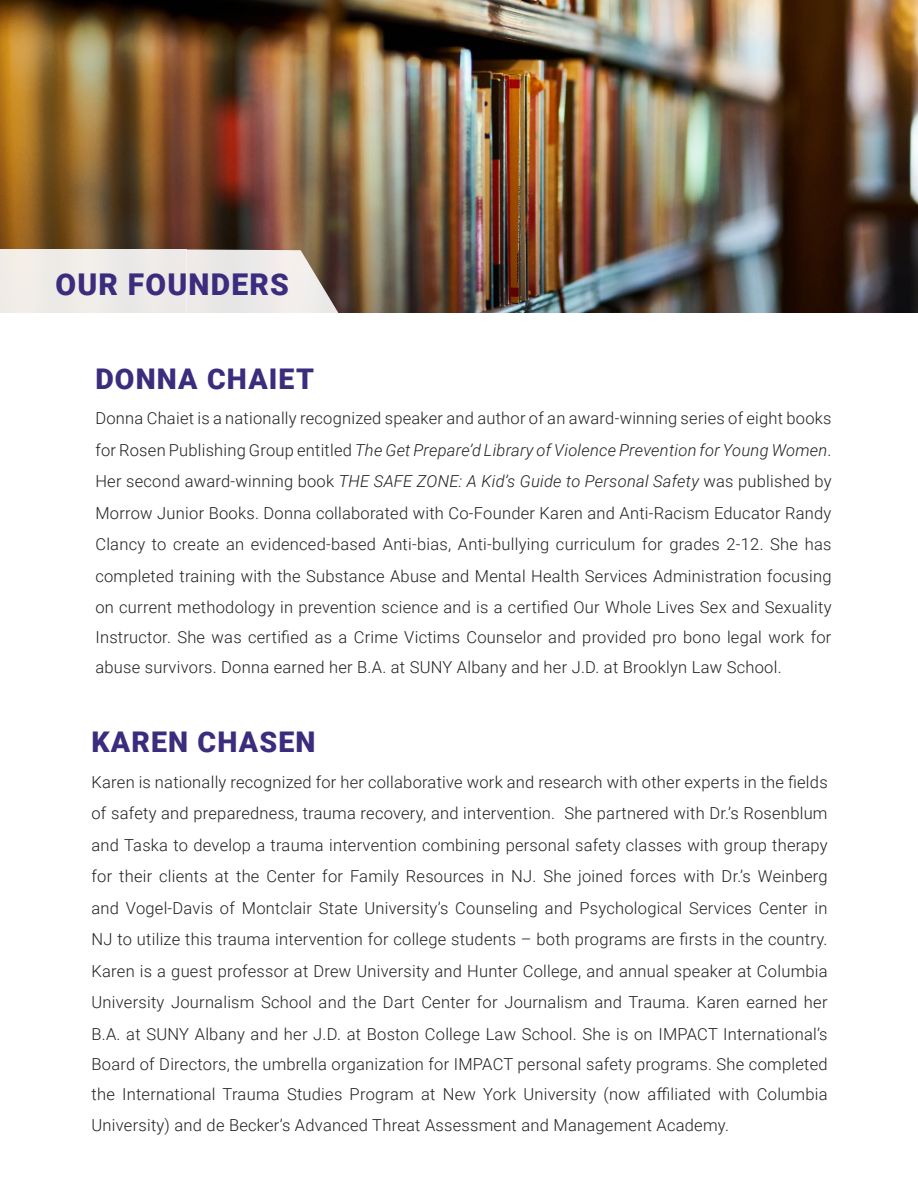
<style>
.page{position:relative;width:918px;height:1188px;background:#fff}
.page>*{position:absolute;margin:0;border:0;box-sizing:border-box;transform-origin:0 0}
.t1{font:900 30px "Roboto";letter-spacing:.04em;color:#3c2c7e}
.t2{font:900 28.5px "Roboto";letter-spacing:.04em;color:#3c2c7e}
.t3{font:300 16.5px/31.5px "Roboto";letter-spacing:.015em;color:#231f20;text-align:justify}
.s1{font-style:italic}
</style>
<div class="page">
<img style="left:0;top:0;width:918px;height:313px">
<div style="left:0;top:249px;width:187px;height:69px;background:#eeebe8"></div>
<svg style="left:187px;top:249px;width:152px;height:64px;background:#d7d2cf"></svg>
<div style="left:0;top:313px;width:918px;height:49px;background:#fff"></div>
<p class="t1" style="left:56px;top:263px;width:235px">OUR FOUNDERS</p>
<p class="t2" style="left:95px;top:359px;width:220px">DONNA CHAIET</p>
<p class="t3" style="left:95px;top:402px;width:738px">Donna Chaiet is a nationally recognized speaker and author of an award-winning series of eight books for Rosen Publishing Group entitled <span class="s1">The Get Prepare’d Library of Violence Prevention for Young Women</span>.<br>Her second award-winning book <span class="s1">THE SAFE ZONE: A Kid’s Guide to Personal Safety</span> was published by Morrow Junior Books. Donna collaborated with Co-Founder Karen and Anti-Racism Educator Randy Clancy to create an evidenced-based Anti-bias, Anti-bullying curriculum for grades 2-12. She has completed training with the Substance Abuse and Mental Health Services Administration focusing on current methodology in prevention science and is a certified Our Whole Lives Sex and Sexuality</p>
<p class="t3" style="left:95px;top:622px;width:738px;line-height:30px">Instructor. She was certified as a Crime Victims Counselor and provided pro bono legal work for abuse survivors. Donna earned her B.A. at SUNY Albany and her J.D. at Brooklyn Law School.</p>
<p class="t2" style="left:92px;top:722px;width:225px">KAREN CHASEN</p>
<p class="t3" style="left:92px;top:765px;width:738px">Karen is nationally recognized for her collaborative work and research with other experts in the fields of safety and preparedness, trauma recovery, and intervention. She partnered with Dr.’s Rosenblum and Taska to develop a trauma intervention combining personal safety classes with group therapy for their clients at the Center for Family Resources in NJ. She joined forces with Dr.’s Weinberg and Vogel-Davis of Montclair State University’s Counseling and Psychological Services Center in NJ to utilize this trauma intervention for college students – both programs are firsts in the country.<br>Karen is a guest professor at Drew University and Hunter College, and annual speaker at Columbia University Journalism School and the Dart Center for Journalism and Trauma. Karen earned her B.A. at SUNY Albany and her J.D. at Boston College Law School. She is on IMPACT International’s</p>
<p class="t3" style="left:92px;top:1048px;width:738px;line-height:30px">Board of Directors, the umbrella organization for IMPACT personal safety programs. She completed the International Trauma Studies Program at New York University (now affiliated with Columbia</p>
<p class="t3" style="left:92px;top:1109px;width:639px">University) and de Becker’s Advanced Threat Assessment and Management Academy.</p>
</div>
